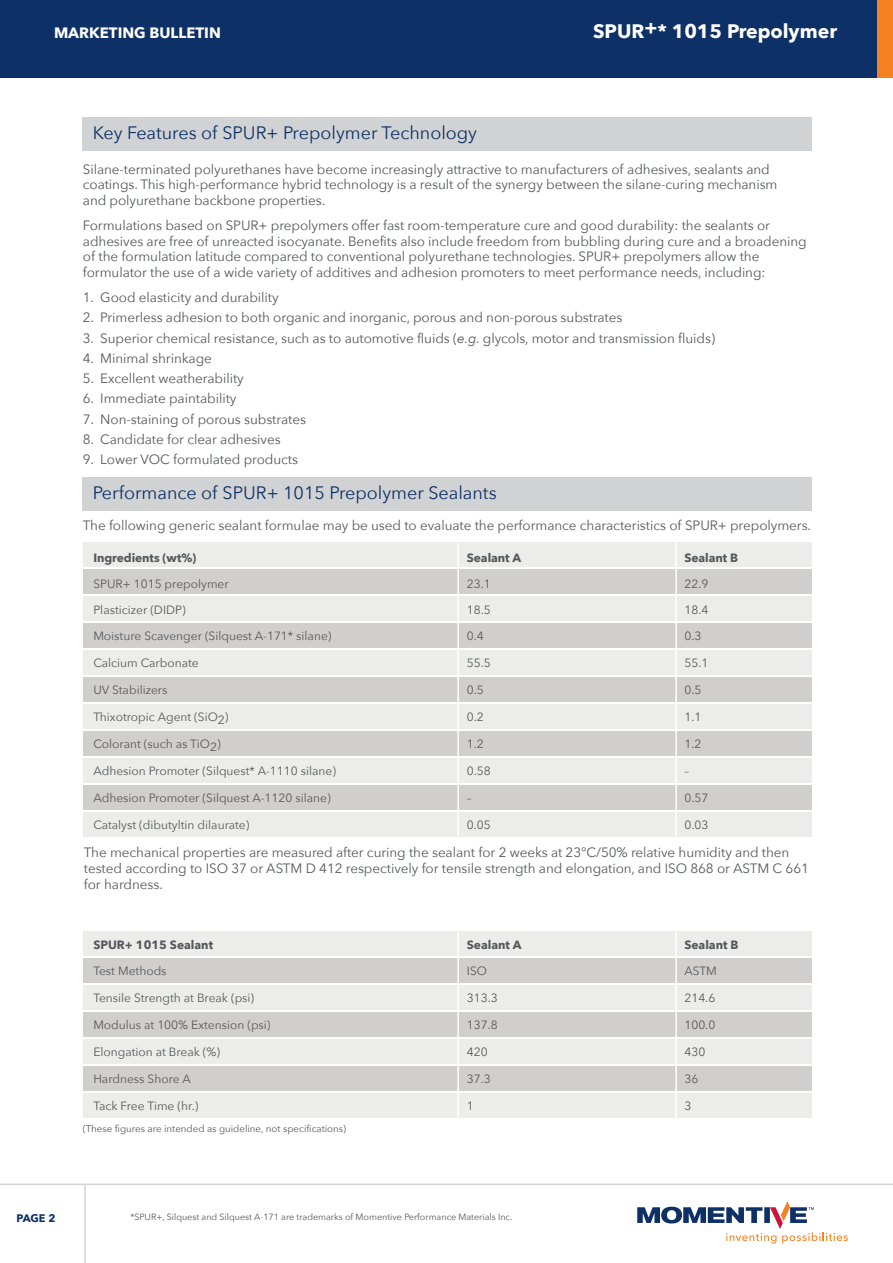
<style>
.page{position:relative;width:893px;height:1263px;background:#fff}
.page>*{position:absolute;margin:0;border:0;box-sizing:border-box;transform-origin:0 0}
.t1{font:700 19.5px "Avenir Next";color:#fff}
.t2{font:18px "Avenir Next";color:#0d3166}
.t3{font:700 15px "Avenir Next";color:#fff}
.t4{font:13.5px/15.8px "Avenir Next";letter-spacing:-.005em;color:#55585b}
.t5{font:12px "Avenir Next";color:#55585b}
.t6{font:700 12px "Avenir Next";letter-spacing:-.005em;color:#55585b}
.t7{font:700 10.95px "Avenir Next";color:#0d3166}
.t8{font:9.75px "Avenir Next";color:#55585b}
.t9{font:9px "Avenir Next";color:#55585b}
.s1{font-style:italic}
</style>
<div class="page">
<div style="left:0;top:0;width:893px;height:77px;background:#0d3166"></div>
<div style="left:877px;top:0;width:16px;height:77px;background:#f58220"></div>
<hr style="left:84px;top:1184px;width:2px;height:79px;background:#d1d2d4">
<hr style="left:0;top:1183px;width:893px;height:2px;background:#d1d2d4">
<svg style="left:637px;top:1201px;width:211px;height:42px"></svg>
<div style="left:83px;top:117px;width:729px;height:33px;background:#d1d2d4"></div>
<div style="left:83px;top:543px;width:729px;height:24px;background:#ecedea"></div>
<div style="left:83px;top:570px;width:729px;height:24px;background:#d1cfcd"></div>
<div style="left:83px;top:597px;width:729px;height:24px;background:#ecedea"></div>
<div style="left:83px;top:624px;width:729px;height:24px;background:#d1cfcd"></div>
<div style="left:83px;top:651px;width:729px;height:24px;background:#ecedea"></div>
<div style="left:83px;top:678px;width:729px;height:24px;background:#d1cfcd"></div>
<div style="left:83px;top:705px;width:729px;height:24px;background:#ecedea"></div>
<div style="left:83px;top:732px;width:729px;height:24px;background:#d1cfcd"></div>
<div style="left:83px;top:759px;width:729px;height:24px;background:#ecedea"></div>
<div style="left:83px;top:786px;width:729px;height:24px;background:#d1cfcd"></div>
<div style="left:83px;top:813px;width:729px;height:24px;background:#ecedea"></div>
<div style="left:83px;top:477px;width:729px;height:33px;background:#d1d2d4"></div>
<div style="left:83px;top:932px;width:729px;height:24px;background:#ecedea"></div>
<div style="left:83px;top:959px;width:729px;height:24px;background:#d1cfcd"></div>
<div style="left:83px;top:986px;width:729px;height:24px;background:#ecedea"></div>
<div style="left:83px;top:1013px;width:729px;height:24px;background:#d1cfcd"></div>
<div style="left:83px;top:1040px;width:729px;height:24px;background:#ecedea"></div>
<div style="left:83px;top:1067px;width:729px;height:24px;background:#d1cfcd"></div>
<div style="left:83px;top:1094px;width:729px;height:24px;background:#ecedea"></div>
<hr style="left:457px;top:543px;width:2px;height:294px;background:#fff">
<hr style="left:675px;top:543px;width:2px;height:294px;background:#fff">
<hr style="left:457px;top:932px;width:2px;height:186px;background:#fff">
<hr style="left:675px;top:932px;width:2px;height:186px;background:#fff">
<p class="t3" style="left:54px;top:20px;width:168px">MARKETING BULLETIN</p>
<h1 class="t1" style="left:593px;top:14px;width:245px">SPUR+* 1015 Prepolymer</h1>
<h2 class="t2" style="left:93px;top:117px;width:386px">Key Features of SPUR+ Prepolymer Technology</h2>
<p class="t4" style="left:83px;top:161px;width:696px">Silane-terminated polyurethanes have become increasingly attractive to manufacturers of adhesives, sealants and coatings. This high-performance hybrid technology is a result of the synergy between the silane-curing mechanism and polyurethane backbone properties.</p>
<p class="t4" style="left:83px;top:217px;width:725px">Formulations based on SPUR+ prepolymers offer fast room-temperature cure and good durability: the sealants or adhesives are free of unreacted isocyanate. Benefits also include freedom from bubbling during cure and a broadening of the formulation latitude compared to conventional polyurethane technologies. SPUR+ prepolymers allow the formulator the use of a wide variety of additives and adhesion promoters to meet performance needs, including:</p>
<p class="t4" style="left:83px;top:289px;width:197px">1. Good elasticity and durability</p>
<p class="t4" style="left:83px;top:309px;width:541px">2. Primerless adhesion to both organic and inorganic, porous and non-porous substrates</p>
<p class="t4" style="left:83px;top:329px;width:634px">3. Superior chemical resistance, such as to automotive fluids (<span class="s1">e.g.</span> glycols, motor and transmission fluids)</p>
<p class="t4" style="left:83px;top:350px;width:131px">4. Minimal shrinkage</p>
<p class="t4" style="left:83px;top:370px;width:162px">5. Excellent weatherability</p>
<p class="t4" style="left:83px;top:390px;width:155px">6. Immediate paintability</p>
<p class="t4" style="left:83px;top:410px;width:225px">7. Non-staining of porous substrates</p>
<p class="t4" style="left:83px;top:431px;width:199px">8. Candidate for clear adhesives</p>
<p class="t4" style="left:83px;top:451px;width:217px">9. Lower VOC formulated products</p>
<h2 class="t2" style="left:93px;top:477px;width:405px">Performance of SPUR+ 1015 Prepolymer Sealants</h2>
<p class="t4" style="left:83px;top:517px;width:730px">The following generic sealant formulae may be used to evaluate the performance characteristics of SPUR+ prepolymers.</p>
<p class="t6" style="left:93px;top:547px;width:105px">Ingredients (wt%)</p>
<p class="t6" style="left:467px;top:547px;width:56px">Sealant A</p>
<p class="t6" style="left:684px;top:547px;width:55px">Sealant B</p>
<p class="t5" style="left:93px;top:573px;width:137px">SPUR+ 1015 prepolymer</p>
<p class="t5" style="left:467px;top:573px;width:25px">23.1</p>
<p class="t5" style="left:684px;top:573px;width:25px">22.9</p>
<p class="t5" style="left:93px;top:600px;width:94px">Plasticizer (DIDP)</p>
<p class="t5" style="left:467px;top:600px;width:25px">18.5</p>
<p class="t5" style="left:684px;top:600px;width:25px">18.4</p>
<p class="t5" style="left:93px;top:626px;width:240px">Moisture Scavenger (Silquest A-171* silane)</p>
<p class="t5" style="left:467px;top:626px;width:19px">0.4</p>
<p class="t5" style="left:684px;top:626px;width:19px">0.3</p>
<p class="t5" style="left:93px;top:653px;width:107px">Calcium Carbonate</p>
<p class="t5" style="left:467px;top:653px;width:25px">55.5</p>
<p class="t5" style="left:684px;top:653px;width:25px">55.1</p>
<p class="t5" style="left:93px;top:680px;width:76px">UV Stabilizers</p>
<p class="t5" style="left:467px;top:680px;width:19px">0.5</p>
<p class="t5" style="left:684px;top:680px;width:19px">0.5</p>
<p class="t5" style="left:93px;top:707px;width:137px">Thixotropic Agent (SiO2)</p>
<p class="t5" style="left:467px;top:707px;width:19px">0.2</p>
<p class="t5" style="left:684px;top:707px;width:19px">1.1</p>
<p class="t5" style="left:93px;top:734px;width:129px">Colorant (such as TiO2)</p>
<p class="t5" style="left:467px;top:734px;width:19px">1.2</p>
<p class="t5" style="left:684px;top:734px;width:19px">1.2</p>
<p class="t5" style="left:93px;top:761px;width:244px">Adhesion Promoter (Silquest* A-1110 silane)</p>
<p class="t5" style="left:467px;top:761px;width:25px">0.58</p>
<p class="t5" style="left:684px;top:761px;width:6px">–</p>
<p class="t5" style="left:93px;top:788px;width:239px">Adhesion Promoter (Silquest A-1120 silane)</p>
<p class="t5" style="left:467px;top:788px;width:6px">–</p>
<p class="t5" style="left:684px;top:788px;width:25px">0.57</p>
<p class="t5" style="left:93px;top:815px;width:158px">Catalyst (dibutyltin dilaurate)</p>
<p class="t5" style="left:467px;top:815px;width:25px">0.05</p>
<p class="t5" style="left:684px;top:815px;width:25px">0.03</p>
<p class="t4" style="left:84px;top:844px;width:726px">The mechanical properties are measured after curing the sealant for 2 weeks at 23°C/50% relative humidity and then tested according to ISO 37 or ASTM D 412 respectively for tensile strength and elongation, and ISO 868 or ASTM C 661 for hardness.</p>
<p class="t6" style="left:93px;top:934px;width:121px">SPUR+ 1015 Sealant</p>
<p class="t6" style="left:467px;top:934px;width:56px">Sealant A</p>
<p class="t6" style="left:684px;top:934px;width:56px">Sealant B</p>
<p class="t5" style="left:93px;top:961px;width:75px">Test Methods</p>
<p class="t5" style="left:467px;top:961px;width:22px">ISO</p>
<p class="t5" style="left:684px;top:961px;width:34px">ASTM</p>
<p class="t5" style="left:93px;top:988px;width:162px">Tensile Strength at Break (psi)</p>
<p class="t5" style="left:467px;top:988px;width:32px">313.3</p>
<p class="t5" style="left:684px;top:988px;width:32px">214.6</p>
<p class="t5" style="left:93px;top:1015px;width:179px">Modulus at 100% Extension (psi)</p>
<p class="t5" style="left:467px;top:1015px;width:32px">137.8</p>
<p class="t5" style="left:684px;top:1015px;width:32px">100.0</p>
<p class="t5" style="left:93px;top:1042px;width:128px">Elongation at Break (%)</p>
<p class="t5" style="left:467px;top:1042px;width:22px">420</p>
<p class="t5" style="left:684px;top:1042px;width:22px">430</p>
<p class="t5" style="left:93px;top:1069px;width:99px">Hardness Shore A</p>
<p class="t5" style="left:467px;top:1069px;width:25px">37.3</p>
<p class="t5" style="left:684px;top:1069px;width:15px">36</p>
<p class="t5" style="left:93px;top:1096px;width:107px">Tack Free Time (hr.)</p>
<p class="t5" style="left:467px;top:1096px;width:8px">1</p>
<p class="t5" style="left:684px;top:1096px;width:8px">3</p>
<p class="t8" style="left:83px;top:1120px;width:265px">(These figures are intended as guideline, not specifications)</p>
<p class="t7" style="left:16px;top:1209px;width:40px">PAGE 2</p>
<p class="t9" style="left:130px;top:1209px;width:384px">*SPUR+, Silquest and Silquest A-171 are trademarks of Momentive Performance Materials Inc.</p>
</div>
